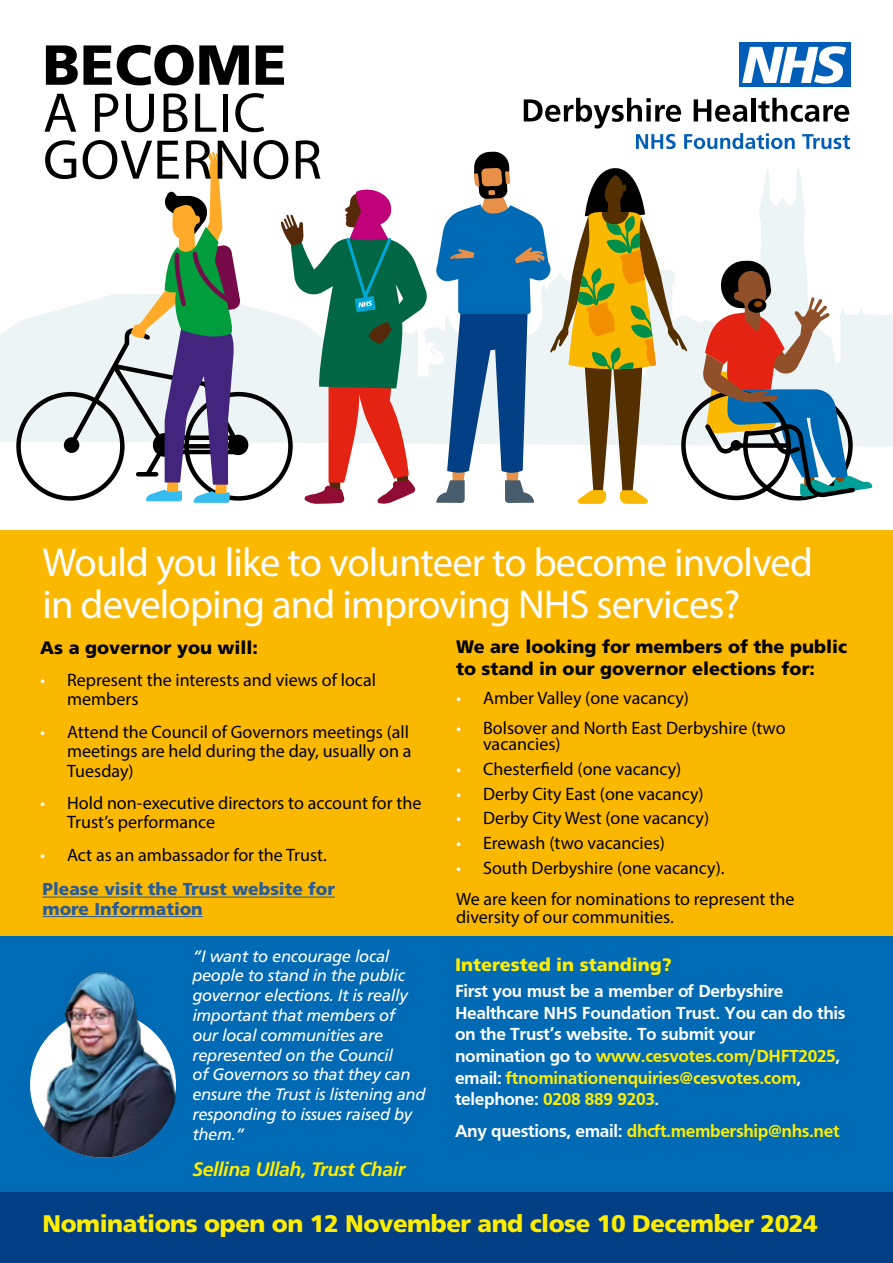
<style>
.page{position:relative;width:893px;height:1263px;background:#fff}
.page>*{position:absolute;margin:0;border:0;box-sizing:border-box;transform-origin:0 0}
.t1{font:56.4px/47px "Myriad Pro";letter-spacing:.02em;color:#000}
.t2{font:900 56.4px "Frutiger";color:#000}
.t3{font:40.5px/42px "Myriad Pro";letter-spacing:-.02em;color:#fff}
.t4{font:900 24px "Frutiger";letter-spacing:-.02em;color:#ffed00}
.t5{font:italic 700 19.5px "Frutiger";letter-spacing:-.02em;color:#ffed00}
.t6{font:18px/19.5px "Myriad Pro";color:#000}
.t7{font:700 18px/21.6px "Frutiger";letter-spacing:-.02em;color:#fff}
.t8{font:900 18px/21.6px "Frutiger";color:#000}
.t9{font:700 18px "Frutiger";letter-spacing:-.02em;color:#ffed00}
.t10{font:900 18px "Frutiger";color:#ffed00}
.t11{font:900 17.25px/19.5px "Frutiger";color:#275b9b}
.t12{font:italic 16.5px/19.8px "Frutiger";letter-spacing:-.02em;color:#fff}
.s1{color:#fff}
.s2{color:#ffed00}
</style>
<div class="page">
<svg style="left:0;top:184px;width:893px;height:262px"></svg>
<svg style="left:281px;top:189px;width:147px;height:315px"></svg>
<div style="left:184px;top:392px;width:109px;height:109px;border:4px solid #000;border-radius:50%"></div>
<div style="left:228px;top:435px;width:20px;height:20px;background:#000;border-radius:50%"></div>
<svg style="left:14px;top:152px;width:231px;height:351px"></svg>
<div style="left:0;top:530px;width:893px;height:732px;background:#fbb800"></div>
<div style="left:0;top:937px;width:893px;height:326px;background:#006ab4"></div>
<div style="left:0;top:1193px;width:893px;height:70px;background:#033f85"></div>
<svg style="left:435px;top:98px;width:437px;height:406px"></svg>
<div style="left:739px;top:43px;width:111px;height:44px;background:#005eb8"></div>
<svg style="left:742px;top:46px;width:104px;height:38px"></svg>
<hr style="left:43px;top:897px;width:292px;height:1px;background:#275b9b">
<hr style="left:43px;top:916px;width:160px;height:1px;background:#275b9b">
<img style="left:28px;top:958px;width:149px;height:199px;border-radius:75px">
<h1 class="t2" style="left:43px;top:31px;width:246px">BECOME</h1>
<h1 class="t1" style="left:43px;top:88px;width:280px">A PUBLIC<br>GOVERNOR</h1>
<h2 class="t3" style="left:43px;top:541px;width:772px">Would you like to volunteer to become involved in developing and improving NHS services?</h2>
<p class="t8" style="left:40px;top:636px;width:219px">As a governor you will:</p>
<p class="t6" style="left:67px;top:670px;width:310px;text-indent:-27px"><span class="s1">•</span> Represent the interests and views of local members</p>
<p class="t6" style="left:67px;top:721px;width:346px;text-indent:-27px"><span class="s1">•</span> Attend the Council of Governors meetings (all meetings are held during the day, usually on a<br>Tuesday)</p>
<p class="t6" style="left:67px;top:793px;width:356px;text-indent:-27px"><span class="s1">•</span> Hold non-executive directors to account for the<br>Trust’s performance</p>
<p class="t6" style="left:40px;top:844px;width:288px"><span class="s1">•</span> Act as an ambassador for the Trust.</p>
<p class="t11" style="left:43px;top:879px;width:294px">Please visit the Trust website for more Information</p>
<p class="t12" style="left:192px;top:946px;width:235px">“I want to encourage local people to stand in the public governor elections. It is really important that members of<br>our local communities are represented on the Council<br>of Governors so that they can ensure the Trust is listening and responding to issues raised by them.”</p>
<p class="t5" style="left:192px;top:1158px;width:215px">Sellina Ullah, Trust Chair</p>
<p class="t8" style="left:456px;top:636px;width:393px">We are looking for members of the public to stand in our governor elections for:</p>
<p class="t6" style="left:456px;top:688px;width:235px"><span class="s1">•</span> Amber Valley (one vacancy)</p>
<p class="t6" style="left:483px;top:719px;width:304px;line-height:16.5px;text-indent:-27px"><span class="s1">•</span> Bolsover and North East Derbyshire (two vacancies)</p>
<p class="t6" style="left:456px;top:759px;width:227px"><span class="s1">•</span> Chesterfield (one vacancy)</p>
<p class="t6" style="left:456px;top:783px;width:249px"><span class="s1">•</span> Derby City East (one vacancy)</p>
<p class="t6" style="left:456px;top:808px;width:255px"><span class="s1">•</span> Derby City West (one vacancy)</p>
<p class="t6" style="left:456px;top:833px;width:210px"><span class="s1">•</span> Erewash (two vacancies)</p>
<p class="t6" style="left:456px;top:852px;width:340px;line-height:30.8px"><span class="s1">•</span> South Derbyshire (one vacancy).<br>We are keen for nominations to represent the</p>
<p class="t6" style="left:456px;top:906px;width:219px">diversity of our communities.</p>
<p class="t10" style="left:455px;top:954px;width:218px">Interested in standing?</p>
<p class="t7" style="left:455px;top:980px;width:392px">First you must be a member of Derbyshire Healthcare NHS Foundation Trust. You can do this on the Trust’s website. To submit your nomination go to <span class="s2">www.cesvotes.com/DHFT2025</span>, email: <span class="s2">ftnominationenquiries@cesvotes.com</span>, telephone: <span class="s2">0208 889 9203</span>.</p>
<p class="t9" style="left:455px;top:1121px;width:386px"><span class="s1">Any questions, email:</span> dhcft.membership@nhs.net</p>
<h3 class="t4" style="left:43px;top:1209px;width:777px">Nominations open on 12 November and close 10 December 2024</h3>
</div>
